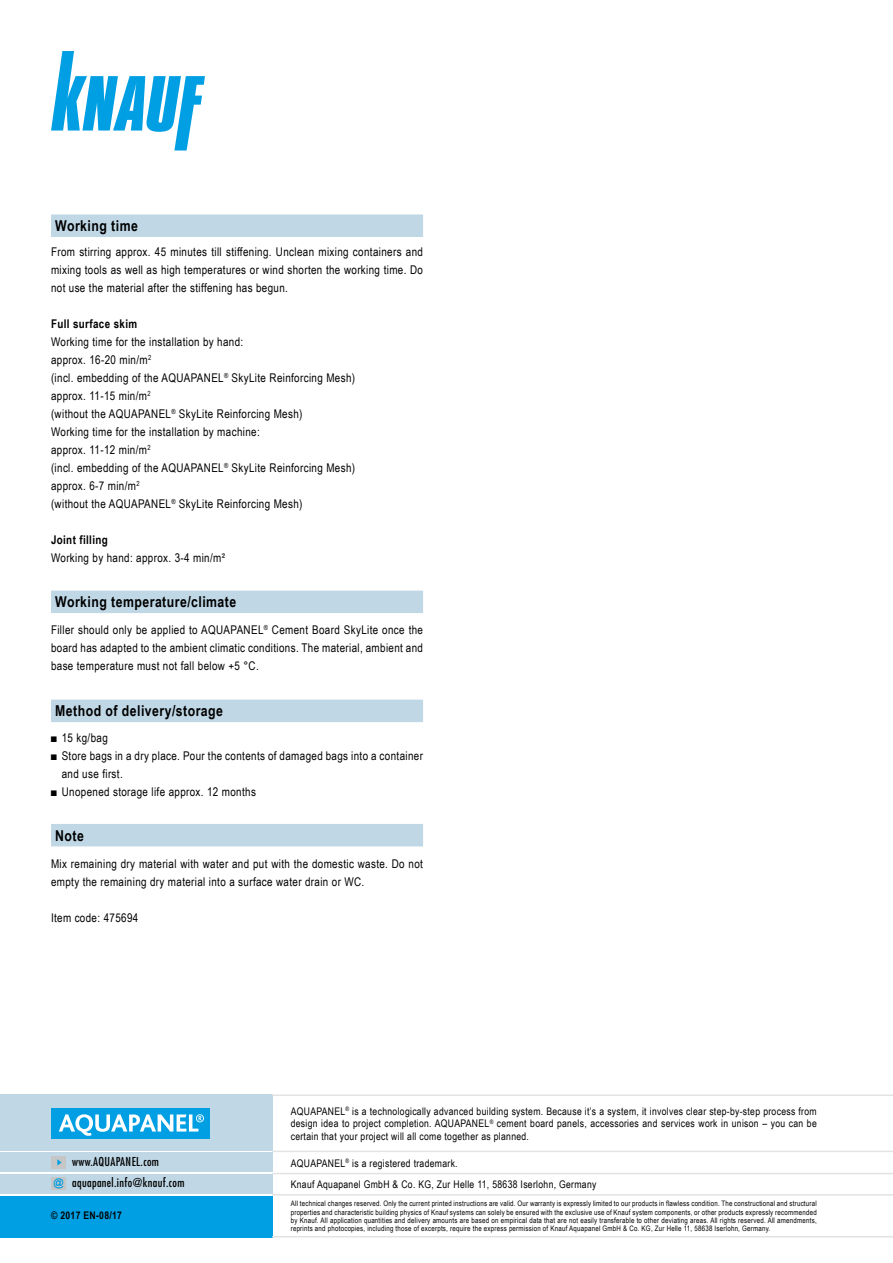
<style>
.page{position:relative;width:893px;height:1263px;background:#fff}
.page>*{position:absolute;margin:0;border:0;box-sizing:border-box;transform-origin:0 0}
.t1{font:700 15px "Arial Narrow";letter-spacing:.03em;color:#000}
.t2{font:12px/18px "Arial Narrow";letter-spacing:.03em;color:#000}
.t3{font:500 condensed 12px/21.3px "Futura LT Pro";letter-spacing:.03em;color:#000}
.t4{font:700 12px "Arial Narrow";letter-spacing:.03em;color:#000}
.t5{font:10.5px/12.6px "Arial Narrow";letter-spacing:.03em;color:#000;text-align:justify}
.t6{font:700 10.5px "Arial Narrow";letter-spacing:.03em;color:#000}
.t7{font:700 10.5px "Arial";color:#009fe3}
.t8{font:7.5px/8.2px "Arial Narrow";letter-spacing:.03em;color:#000;text-align:justify}
</style>
<div class="page">
<div style="left:0;top:1196px;width:272px;height:41px;background:#009fe3"></div>
<div style="left:0;top:1094px;width:272px;height:56px;background:#c0d8e6"></div>
<div style="left:0;top:1174px;width:272px;height:20px;background:#c0d8e6"></div>
<div style="left:0;top:1152px;width:272px;height:20px;background:#c0d8e6"></div>
<hr style="left:272px;top:1094px;width:621px;height:2px;background:#e3e3e3">
<hr style="left:272px;top:1150px;width:621px;height:2px;background:#e3e3e3">
<hr style="left:272px;top:1173px;width:621px;height:1px;background:#e3e3e3">
<hr style="left:272px;top:1194px;width:621px;height:1px;background:#e3e3e3">
<hr style="left:272px;top:1236px;width:621px;height:1px;background:#e3e3e3">
<div style="left:51px;top:1108px;width:158px;height:30px;background:#009fe3"></div>
<svg style="left:59px;top:1114px;width:145px;height:22px"></svg>
<div style="left:51px;top:1156px;width:15px;height:13px;background:#c6c6c6"></div>
<svg style="left:57px;top:1159px;width:5px;height:6px"></svg>
<div style="left:51px;top:1177px;width:15px;height:13px;background:#c6c6c6"></div>
<svg style="left:51px;top:51px;width:154px;height:99px"></svg>
<div style="left:51px;top:214px;width:372px;height:23px;background:#c0d8e6"></div>
<div style="left:51px;top:591px;width:372px;height:22px;background:#c0d8e6"></div>
<div style="left:51px;top:824px;width:372px;height:22px;background:#c0d8e6"></div>
<div style="left:51px;top:700px;width:372px;height:22px;background:#c0d8e6"></div>
<p class="t1" style="left:55px;top:215px;width:84px">Working time</p>
<p class="t2" style="left:51px;top:242px;width:373px;text-align:justify">From stirring approx. 45 minutes till stiffening. Unclean mixing containers and mixing tools as well as high temperatures or wind shorten the working time. Do not use the material after the stiffening has begun.</p>
<p class="t4" style="left:51px;top:315px;width:88px">Full surface skim</p>
<p class="t2" style="left:51px;top:332px;width:306px">Working time for the installation by hand:<br>approx. 16-20 min/m<sup>2<br></sup>(incl. embedding of the AQUAPANEL<sup>®</sup> SkyLite Reinforcing Mesh) approx. 11-15 min/m<sup>2<br></sup>(without the AQUAPANEL<sup>®</sup> SkyLite Reinforcing Mesh)<br>Working time for the installation by machine:<br>approx. 11-12 min/m<sup>2<br></sup>(incl. embedding of the AQUAPANEL<sup>®</sup> SkyLite Reinforcing Mesh) approx. 6-7 min/m<sup>2<br></sup>(without the AQUAPANEL<sup>®</sup> SkyLite Reinforcing Mesh)</p>
<p class="t4" style="left:51px;top:531px;width:58px">Joint filling</p>
<p class="t2" style="left:51px;top:548px;width:175px">Working by hand: approx. 3-4 min/m²</p>
<p class="t1" style="left:55px;top:591px;width:183px">Working temperature/climate</p>
<p class="t2" style="left:51px;top:620px;width:374px;text-align:justify">Filler should only be applied to AQUAPANEL<sup>®</sup> Cement Board SkyLite once the board has adapted to the ambient climatic conditions. The material, ambient and base temperature must not fall below +5 °C.</p>
<p class="t1" style="left:55px;top:700px;width:169px">Method of delivery/storage</p>
<p class="t2" style="left:51px;top:728px;width:58px">■ 15 kg/bag</p>
<p class="t2" style="left:62px;top:746px;width:363px;text-indent:-11px">■ Store bags in a dry place. Pour the contents of damaged bags into a container and use first.</p>
<p class="t2" style="left:51px;top:782px;width:206px">■ Unopened storage life approx. 12 months</p>
<p class="t1" style="left:55px;top:824px;width:30px">Note</p>
<p class="t2" style="left:51px;top:854px;width:373px">Mix remaining dry material with water and put with the domestic waste. Do not empty the remaining dry material into a surface water drain or WC.</p>
<p class="t2" style="left:51px;top:908px;width:89px">Item code: 475694</p>
<p class="t3" style="left:72px;top:1150px;width:114px">www.AQUAPANEL.com aquapanel.info@knauf.com</p>
<p class="t7" style="left:53px;top:1175px;width:12px">@</p>
<p class="t6" style="left:51px;top:1207px;width:73px">© 2017 EN-08/17</p>
<p class="t5" style="left:291px;top:1104px;width:528px">AQUAPANEL<sup>®</sup> is a technologically advanced building system. Because it’s a system, it involves clear step-by-step process from design idea to project completion. AQUAPANEL<sup>®</sup> cement board panels, accessories and services work in unison – you can be certain that your project will all come together as planned.</p>
<p class="t5" style="left:291px;top:1152px;width:307px;line-height:21.6px">AQUAPANEL<sup>®</sup> is a registered trademark.<br>Knauf Aquapanel GmbH &amp; Co. KG, Zur Helle 11, 58638 Iserlohn, Germany</p>
<p class="t8" style="left:291px;top:1199px;width:528px">All technical changes reserved. Only the current printed instructions are valid. Our warranty is expressly limited to our products in flawless condition. The constructional and structural properties and characteristic building physics of Knauf systems can solely be ensured with the exclusive use of Knauf system components, or other products expressly recommended by Knauf. All application quantities and delivery amounts are based on empirical data that are not easily transferable to other deviating areas. All rights reserved. All amendments, reprints and photocopies, including those of excerpts, require the express permission of Knauf Aquapanel GmbH &amp; Co. KG, Zur Helle 11, 58638 Iserlohn, Germany.</p>
</div>
